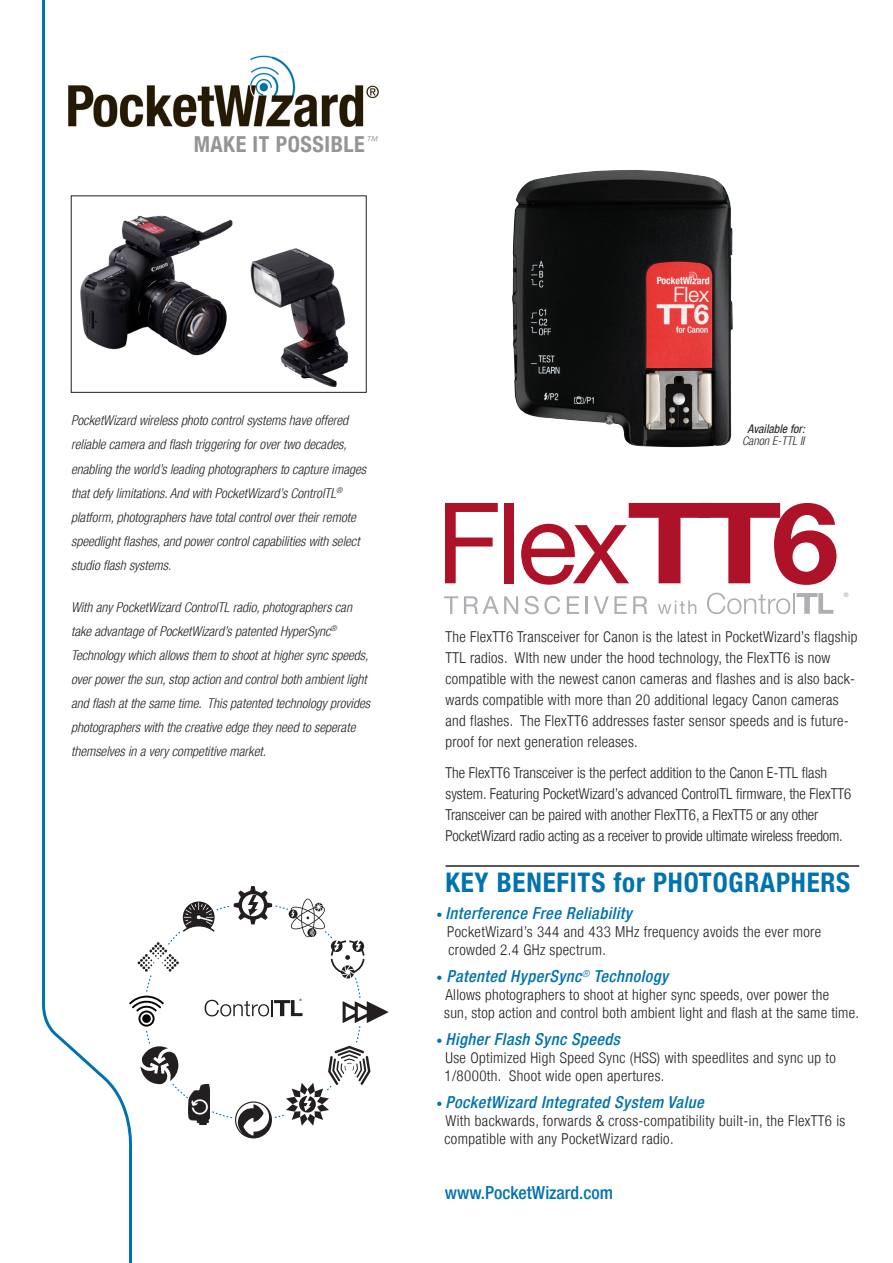
<style>
.page{position:relative;width:893px;height:1263px;background:#fff}
.page>*{position:absolute;margin:0;border:0;box-sizing:border-box;transform-origin:0 0}
.t1{font:700 condensed 27px "Helvetica Neue LT";letter-spacing:.03em;color:#0073ae}
.Photo_Credit{font:700 condensed 22.05px "Helvetica Neue LT";letter-spacing:.025em;color:#939598}
.t2{font:500 condensed 18px "Helvetica Neue LT";color:#0073ae}
.Benefits_Title{font:italic 500 condensed 16.5px "Helvetica Neue LT";letter-spacing:.025em;color:#0073ae}
.Product_Description{font:300 condensed 15px/21px "Helvetica Neue LT";letter-spacing:.02em;color:#231f20}
.Benefit_Body_Copy{font:300 condensed 15px/18px "Helvetica Neue LT";letter-spacing:.025em;color:#231f20}
.Product_Description-2{font:300 condensed 15px/21px "Helvetica Neue LT";color:#231f20}
.Benefits_Title-2{font:300 condensed 15px/18px "Helvetica Neue LT";letter-spacing:.025em;color:#231f20}
.Product_Photo_Captio{font:italic 300 condensed 13.5px/24px "Helvetica Neue LT";color:#231f20}
.t3{font:italic condensed 12px "Helvetica Neue LT";color:#231f20}
.t4{font:italic 300 condensed 12px "Helvetica Neue LT";color:#231f20}
.Product_Description-3{font:500 condensed 6px "Helvetica Neue LT";color:#aeafb3}
.Product_Description-4{font:500 condensed 3px "Helvetica Neue LT";color:#231f20}
.s1{font-weight:300;font-style:normal;font-size:12px}
</style>
<div class="page">
<img style="left:236px;top:234px;width:131px;height:159px">
<img style="left:512px;top:170px;width:221px;height:278px">
<svg style="left:42px;top:0;width:91px;height:1263px"></svg>
<svg style="left:444px;top:596px;width:14px;height:18px"></svg>
<svg style="left:464px;top:596px;width:54px;height:18px"></svg>
<svg style="left:525px;top:596px;width:35px;height:18px"></svg>
<svg style="left:567px;top:596px;width:12px;height:18px"></svg>
<svg style="left:586px;top:596px;width:2px;height:18px"></svg>
<svg style="left:594px;top:596px;width:33px;height:18px"></svg>
<svg style="left:633px;top:596px;width:14px;height:18px"></svg>
<svg style="left:658px;top:600px;width:38px;height:14px"></svg>
<svg style="left:707px;top:593px;width:83px;height:21px"></svg>
<hr style="left:793px;top:593px;width:2px;height:21px;background:#aeafb3">
<svg style="left:797px;top:593px;width:36px;height:21px"></svg>
<img style="left:66px;top:55px;width:313px;height:72px">
<hr style="left:446px;top:865px;width:413px;height:2px;background:#231f20">
<svg style="left:146px;top:905px;width:215px;height:215px"></svg>
<div style="left:230px;top:884px;width:44px;height:43px;background:#fff;border-radius:50%"></div>
<svg style="left:234px;top:886px;width:38px;height:38px"></svg>
<div style="left:175px;top:897px;width:42px;height:41px;background:#fff;border-radius:50%"></div>
<div style="left:346px;top:999px;width:27px;height:26px;background:#fff;border-radius:50%"></div>
<div style="left:141px;top:942px;width:34px;height:33px;background:#fff;border-radius:50%"></div>
<div style="left:128px;top:992px;width:37px;height:37px;background:#fff;border-radius:50%"></div>
<svg style="left:287px;top:898px;width:41px;height:41px"></svg>
<div style="left:137px;top:1043px;width:45px;height:45px;background:#fff;border-radius:50%"></div>
<div style="left:233px;top:1099px;width:41px;height:42px;background:#fff;border-radius:50%"></div>
<svg style="left:343px;top:1001px;width:46px;height:22px"></svg>
<svg style="left:141px;top:1046px;width:37px;height:38px"></svg>
<svg style="left:129px;top:996px;width:35px;height:31px"></svg>
<svg style="left:183px;top:901px;width:32px;height:31px"></svg>
<svg style="left:186px;top:1092px;width:26px;height:27px"></svg>
<svg style="left:137px;top:942px;width:42px;height:30px"></svg>
<svg style="left:231px;top:1101px;width:41px;height:37px"></svg>
<svg style="left:289px;top:899px;width:76px;height:80px"></svg>
<div style="left:283px;top:1080px;width:49px;height:49px;background:#fff;border-radius:50%"></div>
<div style="left:324px;top:1042px;width:48px;height:49px;background:#fff;border-radius:50%"></div>
<svg style="left:286px;top:1046px;width:84px;height:80px"></svg>
<svg style="left:205px;top:999px;width:98px;height:17px"></svg>
<img style="left:75px;top:204px;width:162px;height:158px">
<svg style="left:445px;top:503px;width:53px;height:80px"></svg>
<div style="left:504px;top:503px;width:9px;height:80px;background:#ae1229"></div>
<svg style="left:521px;top:503px;width:315px;height:82px"></svg>
<img style="left:189px;top:1085px;width:20px;height:39px">
<p class="Photo_Credit" style="left:194px;top:131px;width:185px">MAKE IT POSSIBLE<sup>™</sup></p>
<p class="Product_Photo_Captio" style="left:71px;top:409px;width:279px">PocketWizard wireless photo control systems have offered</p>
<p class="Product_Photo_Captio" style="left:71px;top:433px;width:277px">reliable camera and flash triggering for over two decades,</p>
<p class="Product_Photo_Captio" style="left:71px;top:457px;width:297px">enabling the world’s leading photographers to capture images that defy limitations. And with PocketWizard’s ControlTL<sup>®</sup></p>
<p class="Product_Photo_Captio" style="left:71px;top:505px;width:290px">platform, photographers have total control over their remote speedlight flashes, and power control capabilities with select</p>
<p class="Product_Photo_Captio" style="left:71px;top:553px;width:102px">studio flash systems.</p>
<p class="Product_Photo_Captio" style="left:71px;top:595px;width:300px">With any PocketWizard ControlTL radio, photographers can take advantage of PocketWizard’s patented HyperSync<sup>® </sup>Technology which allows them to shoot at higher sync speeds, over power the sun, stop action and control both ambient light and flash at the same time. This patented technology provides photographers with the creative edge they need to seperate themselves in a very competitive market.</p>
<p class="Product_Description-4" style="left:300px;top:998px;width:4px">®</p>
<p class="t3" style="left:747px;top:421px;width:59px">Available for:</p>
<p class="t4" style="left:742px;top:434px;width:64px">Canon E-TTL II</p>
<p class="Product_Description-3" style="left:844px;top:592px;width:6px">®</p>
<p class="Product_Description" style="left:446px;top:626px;width:414px">The FlexTT6 Transceiver for Canon is the latest in PocketWizard’s flagship TTL radios. WIth new under the hood technology, the FlexTT6 is now compatible with the newest canon cameras and flashes and is also back&shy;wards compatible with more than 20 additional legacy Canon cameras and flashes. The FlexTT6 addresses faster sensor speeds and is future&shy;proof for next generation releases.</p>
<p class="Product_Description-2" style="left:446px;top:762px;width:407px">The FlexTT6 Transceiver is the perfect addition to the Canon E-TTL flash system. Featuring PocketWizard’s advanced ControlTL firmware, the FlexTT6<br>Transceiver can be paired with another FlexTT6, a FlexTT5 or any other PocketWizard radio acting as a receiver to provide ultimate wireless freedom.</p>
<p class="t1" style="left:446px;top:866px;width:406px">KEY BENEFITS for PHOTOGRAPHERS</p>
<p class="Benefits_Title" style="left:436px;top:903px;width:197px"><span class="s1">•</span> Interference Free Reliability</p>
<p class="Benefits_Title-2" style="left:447px;top:923px;width:375px">PocketWizard’s 344 and 433 MHz frequency avoids the ever more crowded 2.4 GHz spectrum.</p>
<p class="Benefits_Title" style="left:437px;top:966px;width:233px"><span class="s1">•</span> Patented HyperSync<sup>®</sup> Technology</p>
<p class="Benefit_Body_Copy" style="left:444px;top:986px;width:416px">Allows photographers to shoot at higher sync speeds, over power the<br>sun, stop action and control both ambient light and flash at the same time.</p>
<p class="Benefits_Title" style="left:436px;top:1029px;width:185px"><span class="s1">•</span> Higher Flash Sync Speeds</p>
<p class="Benefit_Body_Copy" style="left:444px;top:1049px;width:393px">Use Optimized High Speed Sync (HSS) with speedlites and sync up to<br>1/8000th. Shoot wide open apertures.</p>
<p class="Benefits_Title" style="left:436px;top:1092px;width:269px"><span class="s1">•</span> PocketWizard Integrated System Value</p>
<p class="Benefit_Body_Copy" style="left:444px;top:1112px;width:402px">With backwards, forwards &amp; cross-compatibility built-in, the FlexTT6 is compatible with any PocketWizard radio.</p>
<p class="t2" style="left:445px;top:1182px;width:170px">www.PocketWizard.com</p>
</div>
